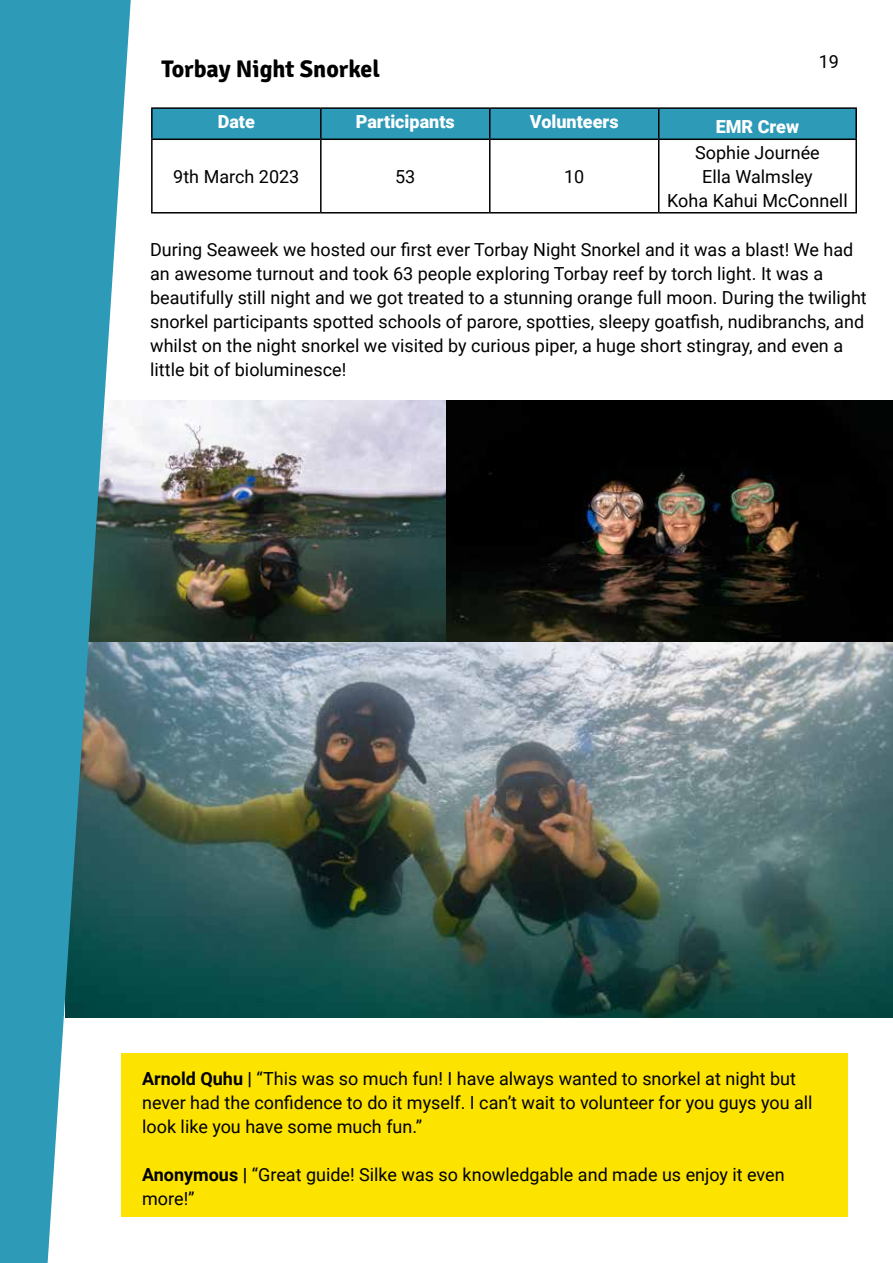
<style>
.page{position:relative;width:893px;height:1263px;background:#fff}
.page>*{position:absolute;margin:0;border:0;box-sizing:border-box;transform-origin:0 0}
.t1{font:700 24px "Signika";color:#000}
.t2{font:18px/24px "Roboto";color:#000}
.t3{font:900 18px "Roboto";color:#fff}
.s1{font-weight:700}
</style>
<div class="page">
<div style="left:153px;top:109px;width:702px;height:30px;background:#2d9ab7"></div>
<hr style="left:151px;top:107px;width:170px;height:2px;background:#000">
<hr style="left:151px;top:109px;width:2px;height:30px;background:#000">
<hr style="left:321px;top:107px;width:169px;height:2px;background:#000">
<hr style="left:320px;top:109px;width:2px;height:30px;background:#000">
<hr style="left:490px;top:107px;width:169px;height:2px;background:#000">
<hr style="left:489px;top:109px;width:1px;height:30px;background:#000">
<hr style="left:659px;top:107px;width:198px;height:2px;background:#000">
<hr style="left:658px;top:109px;width:1px;height:30px;background:#000">
<hr style="left:855px;top:109px;width:2px;height:30px;background:#000">
<hr style="left:151px;top:139px;width:170px;height:1px;background:#000">
<hr style="left:151px;top:140px;width:2px;height:72px;background:#000">
<hr style="left:321px;top:139px;width:169px;height:1px;background:#000">
<hr style="left:320px;top:140px;width:2px;height:72px;background:#000">
<hr style="left:490px;top:139px;width:169px;height:1px;background:#000">
<hr style="left:489px;top:140px;width:1px;height:72px;background:#000">
<hr style="left:659px;top:139px;width:198px;height:1px;background:#000">
<hr style="left:658px;top:140px;width:1px;height:72px;background:#000">
<hr style="left:855px;top:140px;width:2px;height:72px;background:#000">
<hr style="left:151px;top:212px;width:170px;height:2px;background:#000">
<hr style="left:321px;top:212px;width:169px;height:2px;background:#000">
<hr style="left:490px;top:212px;width:169px;height:2px;background:#000">
<hr style="left:659px;top:212px;width:198px;height:2px;background:#000">
<div style="left:122px;top:1053px;width:726px;height:164px;background:#fce300"></div>
<img style="left:131px;top:400px;width:762px;height:617px">
<svg style="left:0;top:0;width:131px;height:1263px;fill:#2d9ab7"></svg>
<p class="t2" style="left:819px;top:48px;width:22px">19</p>
<h1 class="t1" style="left:162px;top:54px;width:220px">Torbay Night Snorkel</h1>
<p class="t3" style="left:218px;top:109px;width:39px">Date</p>
<p class="t3" style="left:356px;top:109px;width:101px">Participants</p>
<p class="t3" style="left:530px;top:109px;width:90px">Volunteers</p>
<p class="t3" style="left:716px;top:114px;width:85px">EMR Crew</p>
<p class="t2" style="left:173px;top:164px;width:128px">9th March 2023</p>
<p class="t2" style="left:395px;top:164px;width:22px">53</p>
<p class="t2" style="left:564px;top:164px;width:22px">10</p>
<p class="t2" style="left:667px;top:140px;width:182px;text-align:center">Sophie Journée<br>Ella Walmsley<br>Koha Kahui McConnell</p>
<p class="t2" style="left:150px;top:237px;width:718px">During Seaweek we hosted our first ever Torbay Night Snorkel and it was a blast! We had an awesome turnout and took 63 people exploring Torbay reef by torch light. It was a beautifully still night and we got treated to a stunning orange full moon. During the twilight snorkel participants spotted schools of parore, spotties, sleepy goatfish, nudibranchs, and whilst on the night snorkel we visited by curious piper, a huge short stingray, and even a little bit of bioluminesce!</p>
<p class="t2" style="left:142px;top:1066px;width:672px"><span class="s1">Arnold Quhu |</span> “This was so much fun! I have always wanted to snorkel at night but never had the confidence to do it myself. I can’t wait to volunteer for you guys you all look like you have some much fun.”</p>
<p class="t2" style="left:142px;top:1162px;width:644px"><span class="s1">Anonymous |</span> “Great guide! Silke was so knowledgable and made us enjoy it even more!”</p>
</div>
